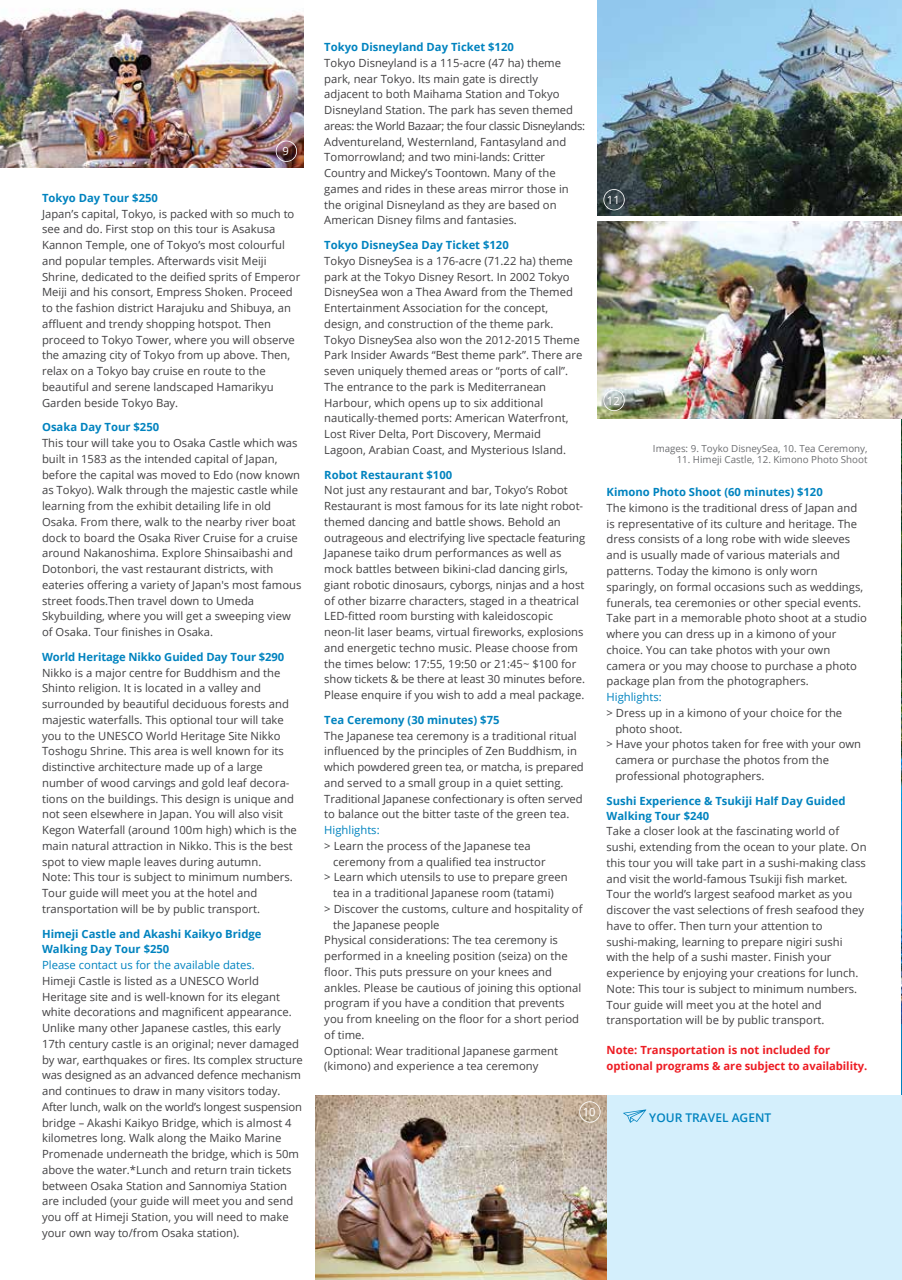
<style>
.page{position:relative;width:902px;height:1280px;background:#fff}
.page>*{position:absolute;margin:0;border:0;box-sizing:border-box;transform-origin:0 0}
.t1{font:600 12px "Open Sans";color:#0083bf}
.t2{font:11.25px/15.8px "Open Sans";color:#414042}
.t3{font:700 11.25px/15.8px "Open Sans";color:#0083bf}
.t4{font:700 11.25px/15.8px "Open Sans";letter-spacing:-.005em;color:#ed1d24}
.t5{font:11.25px "Open Sans";color:#0083bf}
.t6{font:11.25px "Open Sans";color:#fff}
.t7{font:9.75px "Open Sans";color:#6d6e71}
</style>
<div class="page">
<img style="left:901px;top:281px;width:1px;height:748px">
<img style="left:0;top:8px;width:303px;height:160px">
<img style="left:597px;top:0;width:304px;height:216px">
<svg style="left:603px;top:189px;width:21px;height:21px"></svg>
<img style="left:597px;top:222px;width:304px;height:196px">
<svg style="left:603px;top:390px;width:21px;height:21px"></svg>
<svg style="left:276px;top:141px;width:21px;height:21px"></svg>
<div style="left:605px;top:1095px;width:296px;height:185px;background:#d4effc"></div>
<svg style="left:623px;top:1109px;width:23px;height:14px"></svg>
<img style="left:316px;top:1095px;width:290px;height:185px">
<svg style="left:579px;top:1101px;width:21px;height:21px"></svg>
<p class="t6" style="left:282px;top:144px;width:8px">9</p>
<p class="t3" style="left:42px;top:190px;width:117px">Tokyo Day Tour $250</p>
<p class="t2" style="left:42px;top:205px;width:260px">Japan’s capital, Tokyo, is packed with so much to see and do. First stop on this tour is Asakusa Kannon Temple, one of Tokyo’s most colourful and popular temples. Afterwards visit Meiji Shrine, dedicated to the deified sprits of Emperor Meiji and his consort, Empress Shoken. Proceed to the fashion district Harajuku and Shibuya, an affluent and trendy shopping hotspot. Then proceed to Tokyo Tower, where you will observe the amazing city of Tokyo from up above. Then, relax on a Tokyo bay cruise en route to the beautiful and serene landscaped Hamarikyu Garden beside Tokyo Bay.</p>
<p class="t3" style="left:42px;top:419px;width:119px">Osaka Day Tour $250</p>
<p class="t2" style="left:42px;top:435px;width:261px">This tour will take you to Osaka Castle which was built in 1583 as the intended capital of Japan, before the capital was moved to Edo (now known as Tokyo). Walk through the majestic castle while learning from the exhibit detailing life in old Osaka. From there, walk to the nearby river boat dock to board the Osaka River Cruise for a cruise around Nakanoshima. Explore Shinsaibashi and Dotonbori, the vast restaurant districts, with eateries offering a variety of Japan's most famous street foods.Then travel down to Umeda Skybuilding, where you will get a sweeping view of Osaka. Tour finishes in Osaka.</p>
<p class="t3" style="left:42px;top:649px;width:244px">World Heritage Nikko Guided Day Tour $290</p>
<p class="t2" style="left:42px;top:664px;width:256px">Nikko is a major centre for Buddhism and the Shinto religion. It is located in a valley and surrounded by beautiful deciduous forests and majestic waterfalls. This optional tour will take you to the UNESCO World Heritage Site Nikko Toshogu Shrine. This area is well known for its distinctive architecture made up of a large number of wood carvings and gold leaf decora&shy;tions on the buildings. This design is unique and not seen elsewhere in Japan. You will also visit Kegon Waterfall (around 100m high) which is the main natural attraction in Nikko. This is the best spot to view maple leaves during autumn.<br>Note: This tour is subject to minimum numbers.<br>Tour guide will meet you at the hotel and transportation will be by public transport.</p>
<p class="t3" style="left:42px;top:925px;width:221px">Himeji Castle and Akashi Kaikyo Bridge<br>Walking Day Tour $250</p>
<p class="t5" style="left:42px;top:957px;width:214px">Please contact us for the available dates.</p>
<p class="t2" style="left:42px;top:973px;width:262px">Himeji Castle is listed as a UNESCO World Heritage site and is well-known for its elegant white decorations and magnificent appearance.<br>Unlike many other Japanese castles, this early 17th century castle is an original; never damaged by war, earthquakes or fires. Its complex structure was designed as an advanced defence mechanism and continues to draw in many visitors today.<br>After lunch, walk on the world’s longest suspension bridge – Akashi Kaikyo Bridge, which is almost 4 kilometres long. Walk along the Maiko Marine Promenade underneath the bridge, which is 50m above the water.*Lunch and return train tickets between Osaka Station and Sannomiya Station are included (your guide will meet you and send you off at Himeji Station, you will need to make your own way to/from Osaka station).</p>
<p class="t3" style="left:324px;top:39px;width:191px">Tokyo Disneyland Day Ticket $120</p>
<p class="t2" style="left:324px;top:55px;width:262px">Tokyo Disneyland is a 115-acre (47 ha) theme park, near Tokyo. Its main gate is directly adjacent to both Maihama Station and Tokyo Disneyland Station. The park has seven themed areas: the World Bazaar; the four classic Disneylands:<br>Adventureland, Westernland, Fantasyland and Tomorrowland; and two mini-lands: Critter Country and Mickey’s Toontown. Many of the games and rides in these areas mirror those in the original Disneyland as they are based on American Disney films and fantasies.</p>
<p class="t3" style="left:324px;top:237px;width:186px">Tokyo DisneySea Day Ticket $120</p>
<p class="t2" style="left:324px;top:253px;width:259px">Tokyo DisneySea is a 176-acre (71.22 ha) theme park at the Tokyo Disney Resort. In 2002 Tokyo DisneySea won a Thea Award from the Themed Entertainment Association for the concept, design, and construction of the theme park.<br>Tokyo DisneySea also won the 2012-2015 Theme Park Insider Awards “Best theme park”. There are seven uniquely themed areas or “ports of call”.<br>The entrance to the park is Mediterranean Harbour, which opens up to six additional nautically-themed ports: American Waterfront, Lost River Delta, Port Discovery, Mermaid Lagoon, Arabian Coast, and Mysterious Island.</p>
<p class="t3" style="left:324px;top:466px;width:129px">Robot Restaurant $100</p>
<p class="t2" style="left:324px;top:482px;width:262px">Not just any restaurant and bar, Tokyo’s Robot Restaurant is most famous for its late night robot&shy;themed dancing and battle shows. Behold an outrageous and electrifying live spectacle featuring Japanese taiko drum performances as well as mock battles between bikini-clad dancing girls, giant robotic dinosaurs, cyborgs, ninjas and a host of other bizarre characters, staged in a theatrical LED-fitted room bursting with kaleidoscopic neon-lit laser beams, virtual fireworks, explosions and energetic techno music. Please choose from the times below: 17:55, 19:50 or 21:45~ $100 for show tickets &amp; be there at least 30 minutes before.<br>Please enquire if you wish to add a meal package.</p>
<p class="t3" style="left:324px;top:712px;width:177px">Tea Ceremony (30 minutes) $75</p>
<p class="t2" style="left:324px;top:727px;width:261px">The Japanese tea ceremony is a traditional ritual influenced by the principles of Zen Buddhism, in which powdered green tea, or matcha, is prepared and served to a small group in a quiet setting.<br>Traditional Japanese confectionary is often served to balance out the bitter taste of the green tea.</p>
<p class="t5" style="left:324px;top:822px;width:57px">Highlights:</p>
<p class="t2" style="left:324px;top:838px;width:208px">&gt; Learn the process of the Japanese tea</p>
<p class="t2" style="left:333px;top:853px;width:214px">ceremony from a qualified tea instructor</p>
<p class="t2" style="left:324px;top:869px;width:245px">&gt; Learn which utensils to use to prepare green</p>
<p class="t2" style="left:333px;top:885px;width:222px">tea in a traditional Japanese room (tatami)</p>
<p class="t2" style="left:324px;top:901px;width:260px">&gt; Discover the customs, culture and hospitality of</p>
<p class="t2" style="left:333px;top:916px;width:108px">the Japanese people</p>
<p class="t2" style="left:324px;top:932px;width:235px">Physical considerations: The tea ceremony is</p>
<p class="t2" style="left:324px;top:948px;width:245px">performed in a kneeling position (seiza) on the</p>
<p class="t2" style="left:324px;top:964px;width:229px">floor. This puts pressure on your knees and</p>
<p class="t2" style="left:324px;top:979px;width:258px">ankles. Please be cautious of joining this optional</p>
<p class="t2" style="left:324px;top:995px;width:242px">program if you have a condition that prevents</p>
<p class="t2" style="left:324px;top:1011px;width:256px">you from kneeling on the floor for a short period</p>
<p class="t2" style="left:324px;top:1027px;width:42px">of time.</p>
<p class="t2" style="left:324px;top:1042px;width:235px">Optional: Wear traditional Japanese garment</p>
<p class="t2" style="left:324px;top:1058px;width:215px">(kimono) and experience a tea ceremony</p>
<p class="t6" style="left:607px;top:192px;width:14px">11</p>
<p class="t6" style="left:607px;top:393px;width:14px">12</p>
<p class="t7" style="left:653px;top:442px;width:216px">Images: 9. Toyko DisneySea, 10. Tea Ceremony,</p>
<p class="t7" style="left:676px;top:453px;width:192px">11. Himeji Castle, 12. Kimono Photo Shoot</p>
<p class="t3" style="left:606px;top:484px;width:218px">Kimono Photo Shoot (60 minutes) $120</p>
<p class="t2" style="left:606px;top:500px;width:262px">The kimono is the traditional dress of Japan and is representative of its culture and heritage. The dress consists of a long robe with wide sleeves and is usually made of various materials and patterns. Today the kimono is only worn sparingly, on formal occasions such as weddings, funerals, tea ceremonies or other special events.<br>Take part in a memorable photo shoot at a studio where you can dress up in a kimono of your choice. You can take photos with your own camera or you may choose to purchase a photo package plan from the photographers.</p>
<p class="t5" style="left:606px;top:689px;width:57px">Highlights:</p>
<p class="t2" style="left:606px;top:704px;width:237px">&gt; Dress up in a kimono of your choice for the</p>
<p class="t2" style="left:615px;top:720px;width:69px">photo shoot.</p>
<p class="t2" style="left:606px;top:736px;width:256px">&gt; Have your photos taken for free with your own</p>
<p class="t2" style="left:615px;top:752px;width:215px">camera or purchase the photos from the</p>
<p class="t2" style="left:615px;top:767px;width:151px">professional photographers.</p>
<p class="t3" style="left:606px;top:793px;width:240px;line-height:15px">Sushi Experience &amp; Tsukiji Half Day Guided<br>Walking Tour $240</p>
<p class="t2" style="left:606px;top:823px;width:261px">Take a closer look at the fascinating world of sushi, extending from the ocean to your plate. On this tour you will take part in a sushi-making class and visit the world-famous Tsukiji fish market.<br>Tour the world’s largest seafood market as you discover the vast selections of fresh seafood they have to offer. Then turn your attention to sushi-making, learning to prepare nigiri sushi with the help of a sushi master. Finish your experience by enjoying your creations for lunch.<br>Note: This tour is subject to minimum numbers.<br>Tour guide will meet you at the hotel and transportation will be by public transport.</p>
<p class="t4" style="left:606px;top:1042px;width:262px">Note: Transportation is not included for optional programs &amp; are subject to availability.</p>
<p class="t6" style="left:582px;top:1104px;width:14px">10</p>
<p class="t1" style="left:649px;top:1109px;width:123px">YOUR TRAVEL AGENT</p>
</div>
